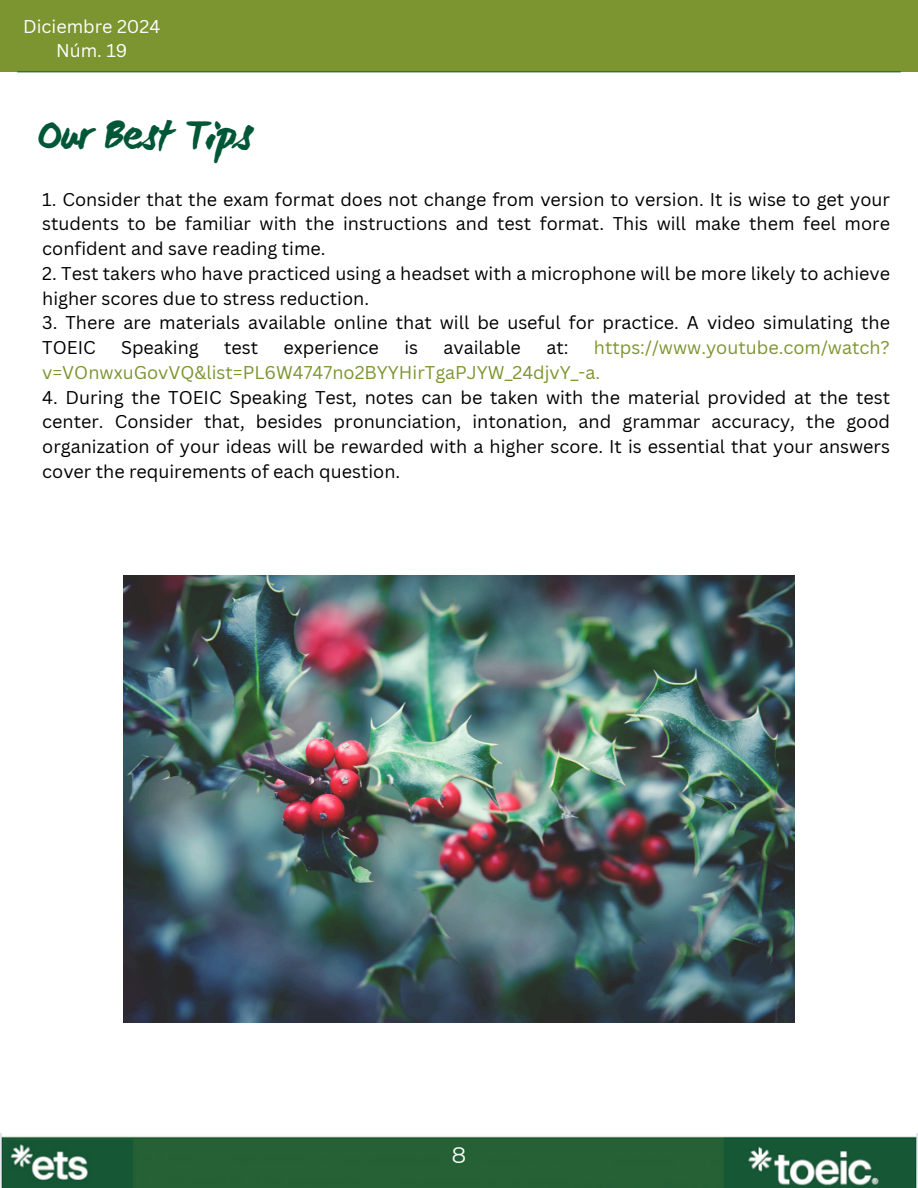
<style>
.page{position:relative;width:918px;height:1188px;background:#fff}
.page>*{position:absolute;margin:0;border:0;box-sizing:border-box;transform-origin:0 0}
.t1{font:700 43.5px "WC Mano Negra Bta";color:#005738}
.t2{font:22.5px "Montserrat";color:#fff}
.t3{font:18px/24.8px "Canva Sans";color:#000;text-align:justify}
.t4{font:18px/24.8px "Canva Sans";color:#7c9530}
.t5{font:18px "Canva Sans";color:#fff}
</style>
<div class="page">
<div style="left:0;top:0;width:918px;height:71px;background:#7c9530"></div>
<hr style="left:17px;top:71px;width:884px;height:1px;background:#256135">
<img style="left:0;top:1133px;width:918px;height:55px">
<img style="left:123px;top:575px;width:672px;height:448px">
<p class="t5" style="left:23px;top:13px;width:139px">Diciembre 2024</p>
<p class="t5" style="left:56px;top:38px;width:73px">Núm. 19</p>
<h1 class="t1" style="left:38px;top:108px;width:216px">Our Best Tips</h1>
<p class="t3" style="left:42px;top:186px;width:849px">1. Consider that the exam format does not change from version to version. It is wise to get your students to be familiar with the instructions and test format. This will make them feel more confident and save reading time.</p>
<p class="t3" style="left:42px;top:260px;width:849px">2. Test takers who have practiced using a headset with a microphone will be more likely to achieve higher scores due to stress reduction.</p>
<p class="t3" style="left:42px;top:310px;width:849px">3. There are materials available online that will be useful for practice. A video simulating the<br>TOEIC</p>
<p class="t4" style="left:42px;top:335px;width:849px;text-indent:552px">https://www.youtube.com/watch? v=VOnwxuGovVQ&amp;list=PL6W4747no2BYYHirTgaPJYW_24djvY_-a.</p>
<p class="t3" style="left:42px;top:384px;width:849px">4. During the TOEIC Speaking Test, notes can be taken with the material provided at the test center. Consider that, besides pronunciation, intonation, and grammar accuracy, the good organization of your ideas will be rewarded with a higher score. It is essential that your answers cover the requirements of each question.</p>
<p class="t3" style="left:121px;top:335px;width:79px">Speaking</p>
<p class="t3" style="left:224px;top:335px;width:36px">test</p>
<p class="t3" style="left:284px;top:335px;width:97px">experience</p>
<p class="t3" style="left:404px;top:335px;width:15px">is</p>
<p class="t3" style="left:443px;top:335px;width:79px">available</p>
<p class="t3" style="left:546px;top:335px;width:24px">at:</p>
<p class="t2" style="left:452px;top:1141px;width:16px">8</p>
</div>
